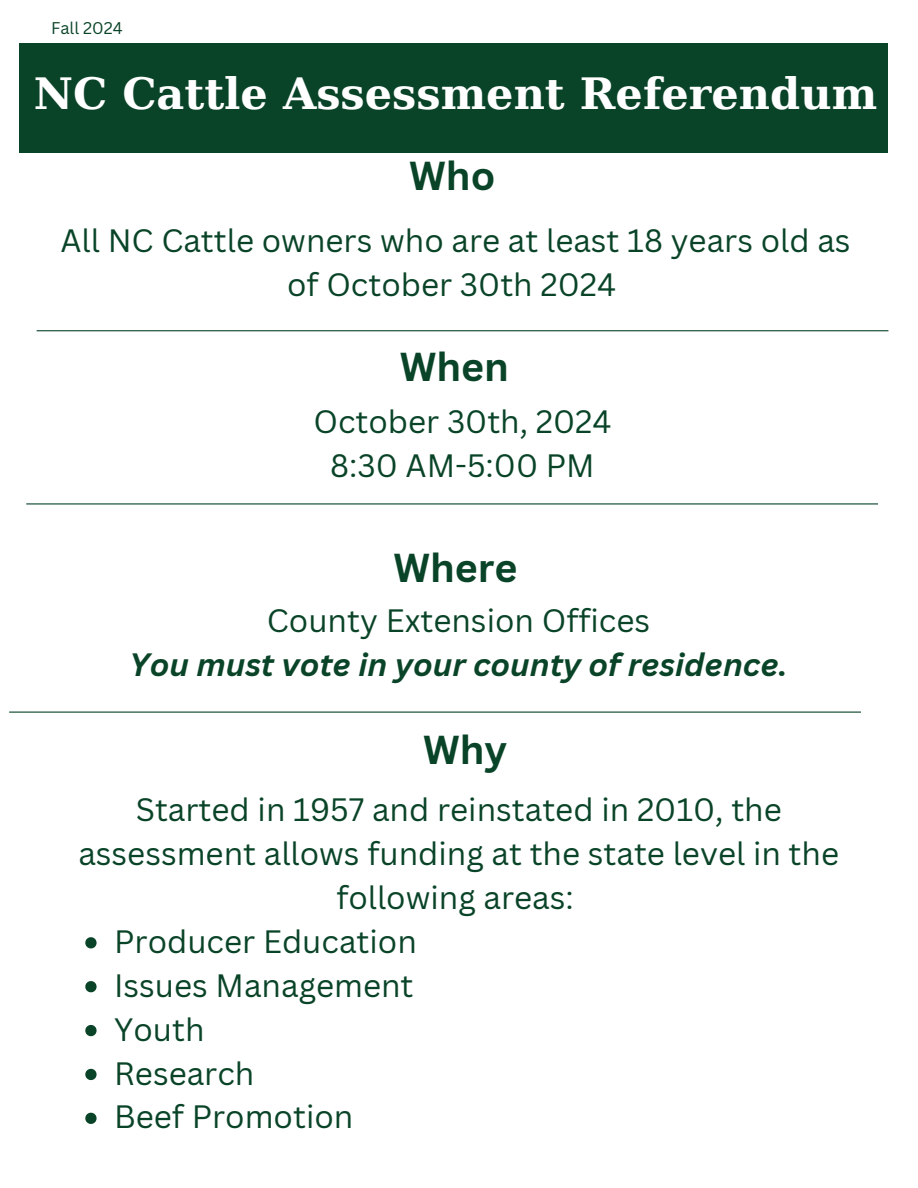
<style>
.page{position:relative;width:918px;height:1188px;background:#fff}
.page>*{position:absolute;margin:0;border:0;box-sizing:border-box;transform-origin:0 0}
.t1{font:700 43.05px "DejaVu Serif";color:#fff}
.t2{font:700 39.3px "Canva Sans";color:#0a4428}
.t3{font:31.5px/43.8px "Canva Sans";color:#0a4428;text-align:center}
.t4{font:italic 700 31.5px/43.8px "Canva Sans";color:#0a4428;text-align:center}
.t5{font:16.5px "Canva Sans";color:#0a4428}
.s1{font-weight:400;font-style:normal}
</style>
<div class="page">
<div style="left:19px;top:43px;width:869px;height:110px;background:#0a4428"></div>
<hr style="left:37px;top:330px;width:851px;height:1px;background:#0a4428">
<hr style="left:26px;top:503px;width:852px;height:1px;background:#0a4428">
<hr style="left:9px;top:712px;width:852px;height:1px;background:#0a4428">
<svg style="left:85px;top:937px;width:12px;height:11px"></svg>
<svg style="left:85px;top:981px;width:12px;height:11px"></svg>
<svg style="left:85px;top:1025px;width:12px;height:11px"></svg>
<svg style="left:85px;top:1069px;width:12px;height:11px"></svg>
<svg style="left:85px;top:1113px;width:12px;height:11px"></svg>
<p class="t5" style="left:51px;top:16px;width:73px">Fall 2024</p>
<h1 class="t1" style="left:34px;top:69px;width:845px">NC Cattle Assessment Referendum</h1>
<h1 class="t2" style="left:409px;top:148px;width:88px">Who</h1>
<h1 class="t3" style="left:60px;top:218px;width:792px">All NC Cattle owners who are at least 18 years old as of October 30th 2024</h1>
<p class="t2" style="left:400px;top:339px;width:111px">When</p>
<h2 class="t3" style="left:313px;top:399px;width:300px">October 30th, 2024<br>8:30 AM-5:00 PM</h2>
<h1 class="t2" style="left:393px;top:540px;width:126px">Where</h1>
<h1 class="t4" style="left:130px;top:598px;width:659px"><span class="s1">County Extension Offices<br></span>You must vote in your county of residence.</h1>
<h2 class="t2" style="left:423px;top:722px;width:86px">Why</h2>
<h2 class="t3" style="left:78px;top:787px;width:762px">Started in 1957 and reinstated in 2010, the assessment allows funding at the state level in the following areas:</h2>
<p class="t3" style="left:114px;top:919px;width:304px">Producer Education</p>
<p class="t3" style="left:114px;top:963px;width:301px">Issues Management</p>
<p class="t3" style="left:114px;top:1007px;width:92px">Youth</p>
<p class="t3" style="left:114px;top:1050px;width:142px">Research</p>
<p class="t3" style="left:114px;top:1094px;width:241px">Beef Promotion</p>
</div>
